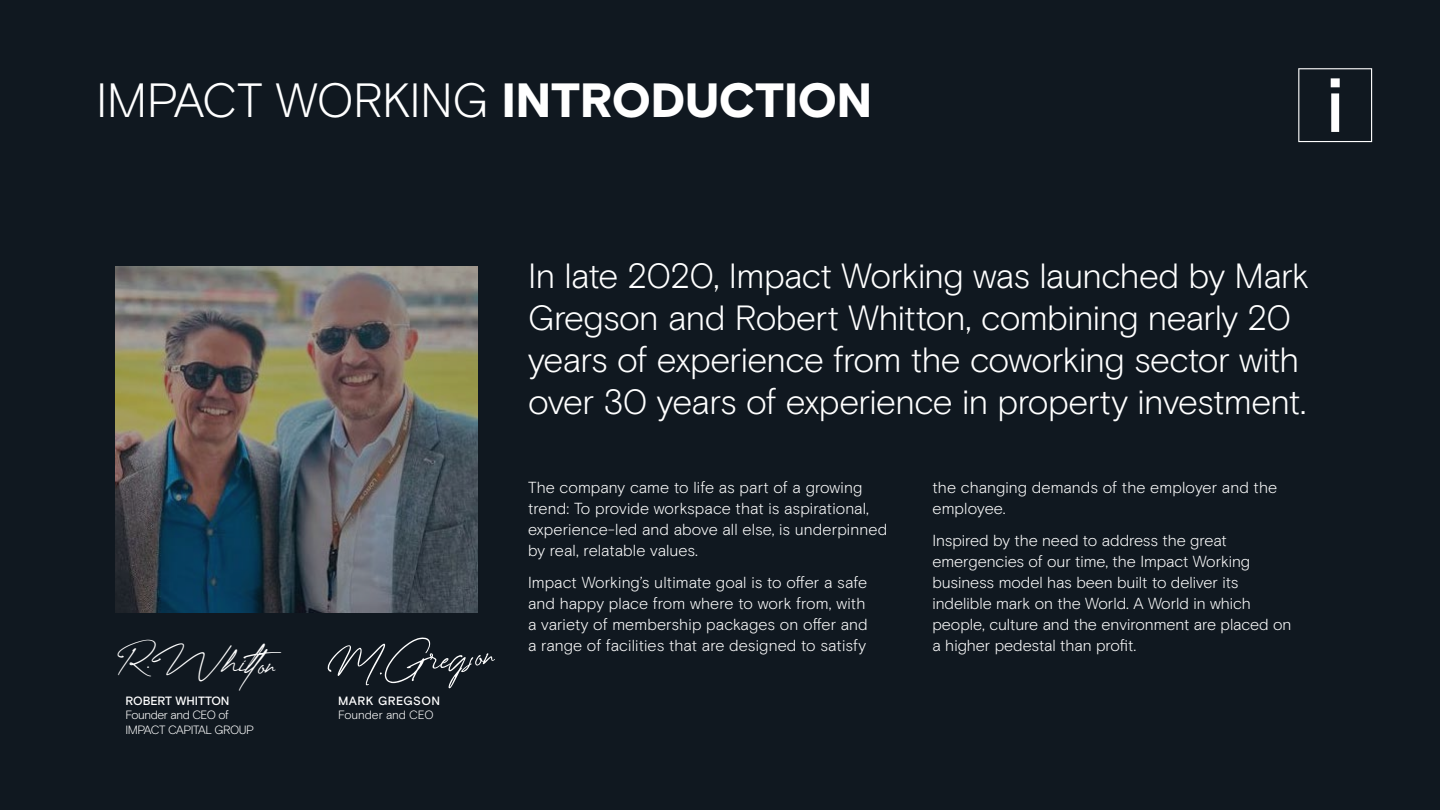
<style>
.page{position:relative;width:1440px;height:810px;background:#101820}
.page>*{position:absolute;margin:0;border:0;box-sizing:border-box;transform-origin:0 0}
.t1{font:52px "Creattion Demo";color:#fff}
.t2{font:300 48px "Basis Grotesque Pro";letter-spacing:-.015em;color:#fff}
.t3{font:45px "Creattion Demo";color:#fff}
.t4{font:300 35px/42px "Basis Grotesque Pro";letter-spacing:-.02em;color:#fff}
.t5{font:300 16px/21px "Basis Grotesque Pro";color:#fff}
.t6{font:300 12px/14.4px "Basis Grotesque Pro";letter-spacing:-.04em;color:#fff}
.t7{font:300 12px "Basis Grotesque Pro";letter-spacing:-.01em;color:#fff}
.t8{font:500 12px "Basis Grotesque Pro";letter-spacing:-.015em;color:#fff}
.t9{font:500 12px "Basis Grotesque Pro";letter-spacing:.035em;color:#fff}
.s1{font-weight:900}
</style>
<div class="page">
<svg style="left:1298px;top:68px;width:74px;height:74px"></svg>
<img style="left:115px;top:266px;width:363px;height:346px">
<h2 class="t2" style="left:96px;top:72px;width:778px">IMPACT WORKING <span class="s1">INTRODUCTION</span></h2>
<h3 class="t3" style="left:119px;top:636px;width:176px;rotate:3deg">R.Whitton</h3>
<h1 class="t1" style="left:325px;top:644px;width:169px;rotate:-5deg">M.Gregson</h1>
<p class="t8" style="left:126px;top:693px;width:106px">ROBERT WHITTON</p>
<p class="t6" style="left:126px;top:708px;width:130px">Founder and CEO of<br>IMPACT CAPITAL GROUP</p>
<p class="t9" style="left:338px;top:693px;width:103px">MARK GREGSON</p>
<p class="t7" style="left:338px;top:708px;width:97px">Founder and CEO</p>
<h3 class="t4" style="left:528px;top:255px;width:783px">In late 2020, Impact Working was launched by Mark Gregson and Robert Whitton, combining nearly 20 years of experience from the coworking sector with over 30 years of experience in property investment.</h3>
<p class="t5" style="left:528px;top:477px;width:361px">The company came to life as part of a growing trend: To provide workspace that is aspirational, experience-led and above all else, is underpinned by real, relatable values.</p>
<p class="t5" style="left:528px;top:572px;width:341px">Impact Working’s ultimate goal is to offer a safe and happy place from where to work from, with a variety of membership packages on offer and a range of facilities that are designed to satisfy</p>
<p class="t5" style="left:932px;top:477px;width:346px">the changing demands of the employer and the employee.</p>
<p class="t5" style="left:932px;top:530px;width:361px">Inspired by the need to address the great emergencies of our time, the Impact Working business model has been built to deliver its indelible mark on the World. A World in which people, culture and the environment are placed on a higher pedestal than profit.</p>
</div>
